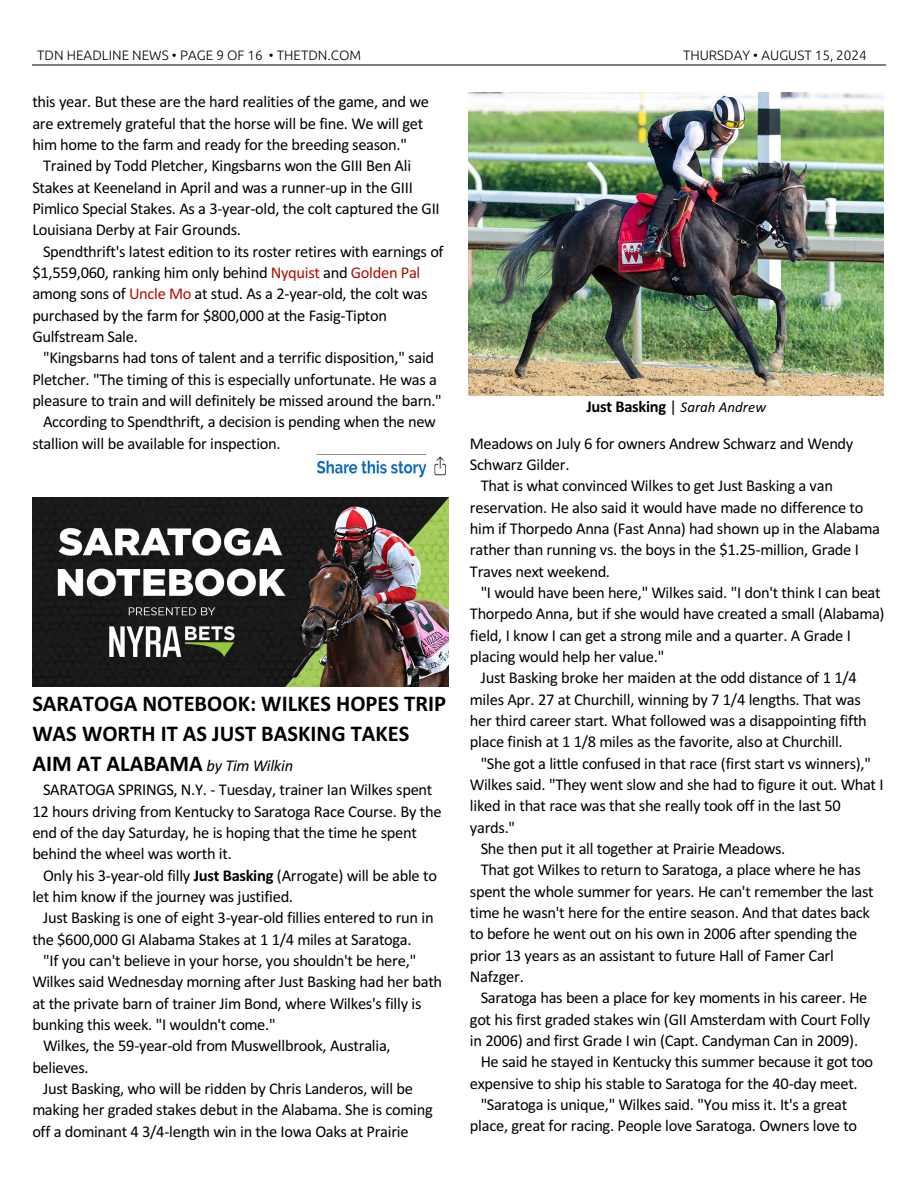
<style>
.page{position:relative;width:918px;height:1188px;background:#fff}
.page>*{position:absolute;margin:0;border:0;box-sizing:border-box;transform-origin:0 0}
.t1{font:700 22.5px/30.3px "Calibri";color:#000}
.t2{font:16.5px/21.3px "Calibri";letter-spacing:-.02em;color:#000}
.t3{font:700 16.5px "Calibri";letter-spacing:-.02em;color:#000}
.t4{font:300 13.5px "Ubuntu";color:#000}
.s1{color:#b30b00}
.s2{font-weight:400;font-style:italic;font-size:16.5px}
.s3{font-weight:700}
.s4{font-weight:400}
.s5{font-weight:400;font-style:italic;font-size:15px}
</style>
<div class="page">
<hr style="left:32px;top:64px;width:853px;height:1px;background:#808080">
<img style="left:32px;top:497px;width:416px;height:190px">
<img style="left:468px;top:93px;width:416px;height:302px">
<img style="left:315px;top:456px;width:131px;height:22px">
<p class="t4" style="left:37px;top:49px;width:325px">TDN HEADLINE NEWS • PAGE 9 OF 16 • THETDN.COM</p>
<p class="t4" style="left:683px;top:49px;width:185px">THURSDAY • AUGUST 15, 2024</p>
<p class="t2" style="left:32px;top:93px;width:398px">this year. But these are the hard realities of the game, and we are extremely grateful that the horse will be fine. We will get him home to the farm and ready for the breeding season."</p>
<p class="t2" style="left:32px;top:157px;width:409px;text-indent:11px">Trained by Todd Pletcher, Kingsbarns won the GIII Ben Ali Stakes at Keeneland in April and was a runner-up in the GIII Pimlico Special Stakes. As a 3-year-old, the colt captured the GII Louisiana Derby at Fair Grounds.</p>
<p class="t2" style="left:32px;top:242px;width:413px;text-indent:11px">Spendthrift's latest edition to its roster retires with earnings of $1,559,060, ranking him only behind <span class="s1">Nyquist</span> and <span class="s1">Golden Pal </span>among sons of <span class="s1">Uncle Mo</span> at stud. As a 2-year-old, the colt was purchased by the farm for $800,000 at the Fasig-Tipton Gulfstream Sale.</p>
<p class="t2" style="left:43px;top:349px;width:393px">"Kingsbarns had tons of talent and a terrific disposition," said</p>
<p class="t2" style="left:32px;top:370px;width:406px">Pletcher. "The timing of this is especially unfortunate. He was a</p>
<p class="t2" style="left:32px;top:391px;width:411px">pleasure to train and will definitely be missed around the barn."</p>
<p class="t2" style="left:43px;top:413px;width:394px">According to Spendthrift, a decision is pending when the new</p>
<p class="t2" style="left:32px;top:434px;width:250px">stallion will be available for inspection.</p>
<h1 class="t1" style="left:32px;top:690px;width:415px">SARATOGA NOTEBOOK: WILKES HOPES TRIP<br>WAS WORTH IT AS JUST BASKING TAKES<br>AIM AT ALABAMA <span class="s2">by Tim Wilkin</span></h1>
<p class="t2" style="left:32px;top:781px;width:411px;text-indent:11px">SARATOGA SPRINGS, N.Y. - Tuesday, trainer Ian Wilkes spent 12 hours driving from Kentucky to Saratoga Race Course. By the end of the day Saturday, he is hoping that the time he spent behind the wheel was worth it.</p>
<p class="t2" style="left:32px;top:866px;width:406px;text-indent:11px">Only his 3-year-old filly <span class="s3">Just Basking</span> (Arrogate) will be able to let him know if the journey was justified.</p>
<p class="t2" style="left:32px;top:909px;width:403px;text-indent:11px">Just Basking is one of eight 3-year-old fillies entered to run in the $600,000 GI Alabama Stakes at 1 1/4 miles at Saratoga.</p>
<p class="t2" style="left:43px;top:951px;width:375px">"If you can't believe in your horse, you shouldn't be here,"</p>
<p class="t2" style="left:32px;top:973px;width:411px">Wilkes said Wednesday morning after Just Basking had her bath</p>
<p class="t2" style="left:32px;top:994px;width:391px">at the private barn of trainer Jim Bond, where Wilkes's filly is</p>
<p class="t2" style="left:32px;top:1015px;width:245px">bunking this week. "I wouldn't come."</p>
<p class="t2" style="left:43px;top:1037px;width:349px">Wilkes, the 59-year-old from Muswellbrook, Australia,</p>
<p class="t2" style="left:32px;top:1058px;width:58px">believes.</p>
<p class="t2" style="left:43px;top:1079px;width:371px">Just Basking, who will be ridden by Chris Landeros, will be</p>
<p class="t2" style="left:32px;top:1101px;width:402px">making her graded stakes debut in the Alabama. She is coming</p>
<p class="t2" style="left:32px;top:1122px;width:378px">off a dominant 4 3/4-length win in the Iowa Oaks at Prairie</p>
<p class="t3" style="left:586px;top:400px;width:181px">Just Basking <span class="s4">|</span> <span class="s5">Sarah Andrew</span></p>
<p class="t2" style="left:470px;top:434px;width:385px">Meadows on July 6 for owners Andrew Schwarz and Wendy<br>Schwarz Gilder.</p>
<p class="t2" style="left:470px;top:477px;width:412px;text-indent:11px">That is what convinced Wilkes to get Just Basking a van reservation. He also said it would have made no difference to him if Thorpedo Anna (Fast Anna) had shown up in the Alabama rather than running vs. the boys in the $1.25-million, Grade I Traves next weekend.</p>
<p class="t2" style="left:481px;top:583px;width:401px">"I would have been here," Wilkes said. "I don't think I can beat</p>
<p class="t2" style="left:470px;top:605px;width:416px">Thorpedo Anna, but if she would have created a small (Alabama)</p>
<p class="t2" style="left:470px;top:626px;width:382px">field, I know I can get a strong mile and a quarter. A Grade I</p>
<p class="t2" style="left:470px;top:647px;width:196px">placing would help her value."</p>
<p class="t2" style="left:481px;top:669px;width:378px">Just Basking broke her maiden at the odd distance of 1 1/4</p>
<p class="t2" style="left:470px;top:690px;width:392px">miles Apr. 27 at Churchill, winning by 7 1/4 lengths. That was</p>
<p class="t2" style="left:470px;top:711px;width:398px">her third career start. What followed was a disappointing fifth</p>
<p class="t2" style="left:470px;top:733px;width:374px">place finish at 1 1/8 miles as the favorite, also at Churchill.</p>
<p class="t2" style="left:481px;top:754px;width:392px">"She got a little confused in that race (first start vs winners),"</p>
<p class="t2" style="left:470px;top:775px;width:415px">Wilkes said. "They went slow and she had to figure it out. What I</p>
<p class="t2" style="left:470px;top:796px;width:372px">liked in that race was that she really took off in the last 50</p>
<p class="t2" style="left:470px;top:818px;width:47px">yards."</p>
<p class="t2" style="left:481px;top:839px;width:306px">She then put it all together at Prairie Meadows.</p>
<p class="t2" style="left:481px;top:861px;width:382px">That got Wilkes to return to Saratoga, a place where he has</p>
<p class="t2" style="left:470px;top:882px;width:405px">spent the whole summer for years. He can't remember the last</p>
<p class="t2" style="left:470px;top:903px;width:401px">time he wasn't here for the entire season. And that dates back</p>
<p class="t2" style="left:470px;top:924px;width:389px">to before he went out on his own in 2006 after spending the</p>
<p class="t2" style="left:470px;top:946px;width:365px">prior 13 years as an assistant to future Hall of Famer Carl</p>
<p class="t2" style="left:470px;top:967px;width:55px">Nafzger.</p>
<p class="t2" style="left:481px;top:989px;width:388px">Saratoga has been a place for key moments in his career. He</p>
<p class="t2" style="left:470px;top:1010px;width:402px">got his first graded stakes win (GII Amsterdam with Court Folly</p>
<p class="t2" style="left:470px;top:1031px;width:390px">in 2006) and first Grade I win (Capt. Candyman Can in 2009).</p>
<p class="t2" style="left:481px;top:1052px;width:394px">He said he stayed in Kentucky this summer because it got too</p>
<p class="t2" style="left:470px;top:1074px;width:389px">expensive to ship his stable to Saratoga for the 40-day meet.</p>
<p class="t2" style="left:481px;top:1095px;width:368px">"Saratoga is unique," Wilkes said. "You miss it. It's a great</p>
<p class="t2" style="left:470px;top:1117px;width:389px">place, great for racing. People love Saratoga. Owners love to</p>
</div>
